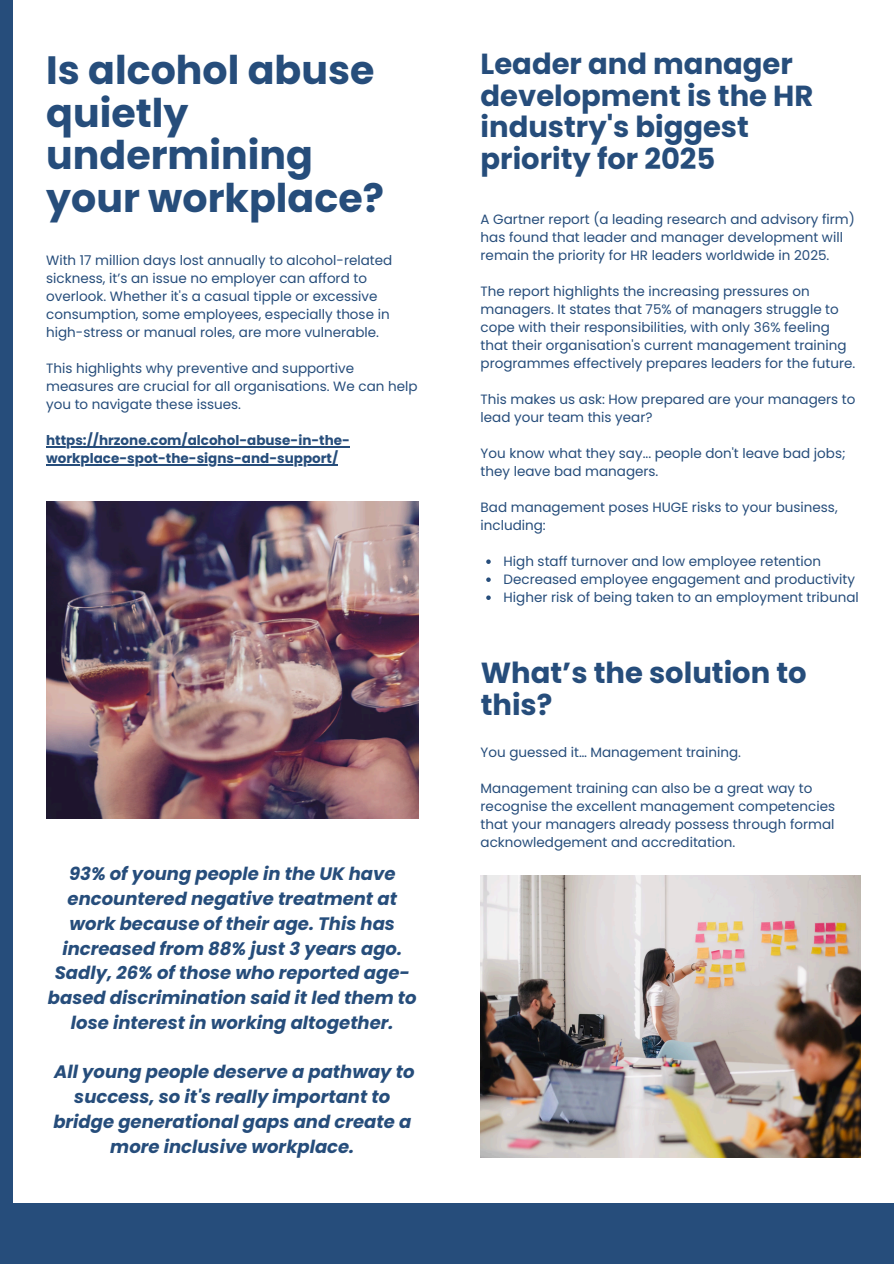
<style>
.page{position:relative;width:894px;height:1264px;background:#fff}
.page>*{position:absolute;margin:0;border:0;box-sizing:border-box;transform-origin:0 0}
.t1{font:700 39.45px/42.8px "Poppins";color:#264d7b}
.t2{font:700 28.95px/31.5px "Poppins";color:#264d7b}
.t3{font:italic 700 18px/24.8px "Poppins";color:#264d7b;text-align:center}
.t4{font:13.5px/18px "Poppins";color:#264d7b}
.t5{font:700 13.5px "Poppins";color:#264d7b}
</style>
<div class="page">
<div style="left:0;top:0;width:12px;height:1263px;background:#264d7b"></div>
<div style="left:0;top:1202px;width:893px;height:61px;background:#264d7b"></div>
<img style="left:46px;top:501px;width:373px;height:317px">
<img style="left:480px;top:875px;width:379px;height:282px">
<hr style="left:46px;top:446px;width:304px;height:1px;background:#264d7b">
<hr style="left:46px;top:464px;width:292px;height:1px;background:#264d7b">
<svg style="left:486px;top:559px;width:4px;height:5px"></svg>
<svg style="left:486px;top:577px;width:4px;height:5px"></svg>
<svg style="left:486px;top:595px;width:4px;height:5px"></svg>
<p class="t1" style="left:46px;top:49px;width:339px">Is alcohol abuse quietly undermining your workplace?</p>
<h2 class="t4" style="left:46px;top:251px;width:347px">With 17 million days lost annually to alcohol-related sickness, it’s an issue no employer can afford to overlook. Whether it's a casual tipple or excessive consumption, some employees, especially those in high-stress or manual roles, are more vulnerable.</h2>
<p class="t4" style="left:46px;top:359px;width:373px">This highlights why preventive and supportive measures are crucial for all organisations. We can help you to navigate these issues.</p>
<p class="t5" style="left:46px;top:430px;width:305px">https://hrzone.com/alcohol-abuse-in-the-</p>
<p class="t5" style="left:46px;top:448px;width:293px">workplace-spot-the-signs-and-support/</p>
<p class="t3" style="left:48px;top:861px;width:370px">93% of young people in the UK have encountered negative treatment at work because of their age. This has increased from 88% just 3 years ago.<br>Sadly, 26% of those who reported age&shy;based discrimination said it led them to lose interest in working altogether.</p>
<p class="t3" style="left:53px;top:1059px;width:362px">All young people deserve a pathway to success, so it's really important to bridge generational gaps and create a more inclusive workplace.</p>
<p class="t2" style="left:480px;top:48px;width:334px">Leader and manager development is the HR industry's biggest priority for 2025</p>
<p class="t4" style="left:480px;top:210px;width:375px">A Gartner report (a leading research and advisory firm) has found that leader and manager development will remain the priority for HR leaders worldwide in 2025.</p>
<p class="t4" style="left:480px;top:282px;width:376px">The report highlights the increasing pressures on managers. It states that 75% of managers struggle to cope with their responsibilities, with only 36% feeling that their organisation's current management training programmes effectively prepares leaders for the future.</p>
<h2 class="t4" style="left:480px;top:390px;width:376px">This makes us ask: How prepared are your managers to lead your team this year?</h2>
<p class="t4" style="left:480px;top:444px;width:366px">You know what they say... people don't leave bad jobs; they leave bad managers.</p>
<p class="t4" style="left:480px;top:498px;width:358px">Bad management poses HUGE risks to your business, including:</p>
<p class="t4" style="left:503px;top:552px;width:319px">High staff turnover and low employee retention</p>
<h1 class="t4" style="left:503px;top:570px;width:353px">Decreased employee engagement and productivity</h1>
<p class="t4" style="left:503px;top:588px;width:356px">Higher risk of being taken to an employment tribunal</p>
<h4 class="t2" style="left:480px;top:657px;width:327px">What’s the solution to this?</h4>
<p class="t4" style="left:480px;top:743px;width:262px">You guessed it… Management training.</p>
<h3 class="t4" style="left:480px;top:779px;width:356px">Management training can also be a great way to recognise the excellent management competencies that your managers already possess through formal acknowledgement and accreditation.</h3>
</div>
